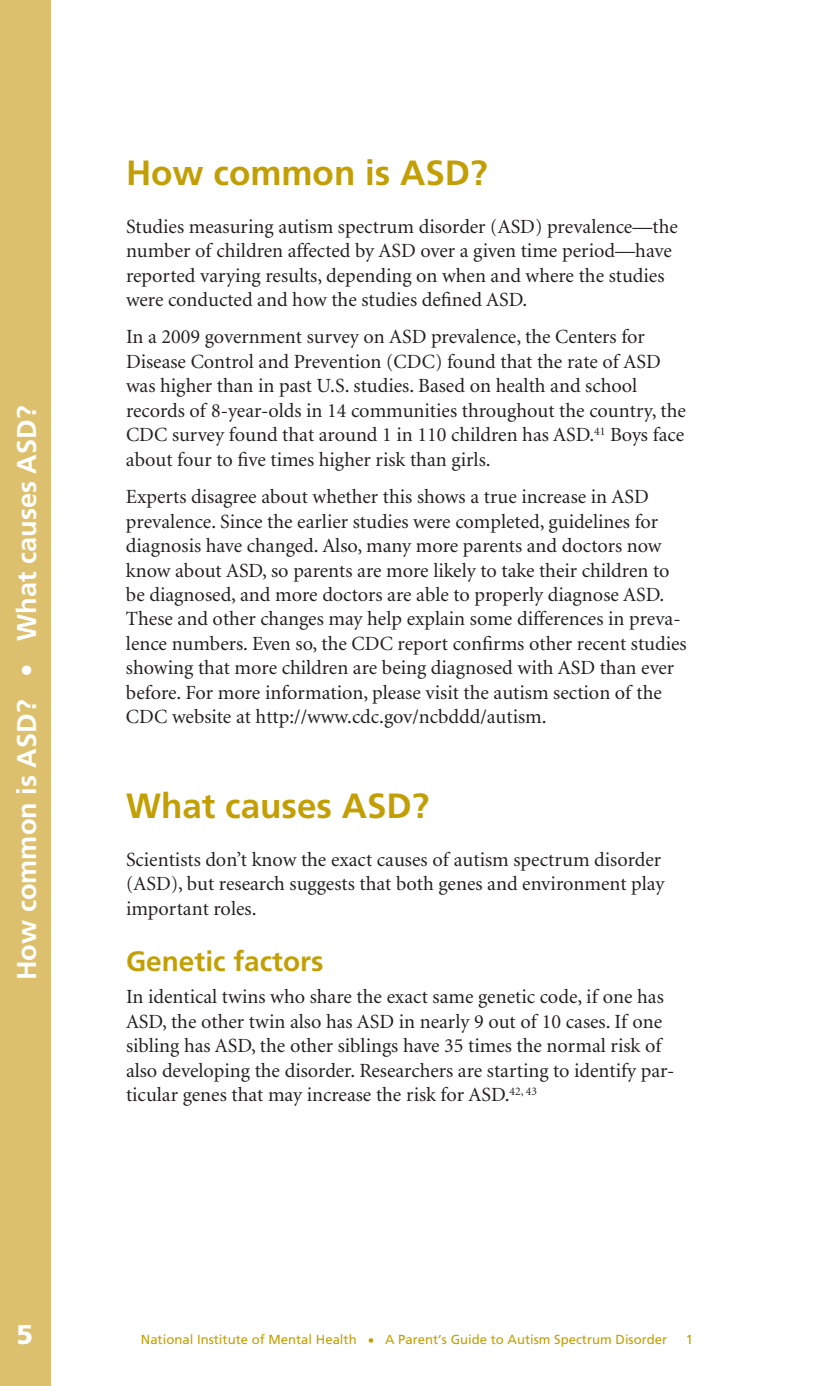
<style>
.page{position:relative;width:819px;height:1386px;background:#fff}
.page>*{position:absolute;margin:0;border:0;box-sizing:border-box;transform-origin:0 0}
.t1{font:700 35px "Frutiger";color:#c39f06}
.t2{font:700 28px "Frutiger";color:#c39f06}
.t3{font:700 27.12px "Frutiger";color:#fff}
.t4{font:900 27.12px "Frutiger";color:#fff}
.t5{font:20.12px/24.5px "Minion";color:#231f20}
.t6{font:13.12px "Frutiger";color:#c39f06}
</style>
<div class="page">
<div style="left:0;top:0;width:50px;height:1386px;background:#dcc06e"></div>
<h3 class="t3" style="left:11px;top:980px;width:576px;rotate:-90deg">How common is ASD? • What causes ASD?</h3>
<h2 class="t1" style="left:126px;top:152px;width:363px">How common is ASD?</h2>
<p class="t5" style="left:126px;top:215px;width:553px">Studies measuring autism spectrum disorder (ASD) prevalence—the number of children affected by ASD over a given time period—have reported varying results, depending on when and where the studies were conducted and how the studies defined ASD.</p>
<p class="t5" style="left:126px;top:326px;width:561px">In a 2009 government survey on ASD prevalence, the Centers for Disease Control and Prevention (CDC) found that the rate of ASD was higher than in past U.S. studies. Based on health and school records of 8-year-olds in 14 communities throughout the country, the CDC survey found that around 1 in 110 children has ASD.<sup>41</sup> Boys face about four to five times higher risk than girls.</p>
<p class="t5" style="left:126px;top:485px;width:562px">Experts disagree about whether this shows a true increase in ASD prevalence. Since the earlier studies were completed, guidelines for diagnosis have changed. Also, many more parents and doctors now know about ASD, so parents are more likely to take their children to be diagnosed, and more doctors are able to properly diagnose ASD.<br>These and other changes may help explain some differences in preva&shy;lence numbers. Even so, the CDC report confirms other recent studies showing that more children are being diagnosed with ASD than ever before. For more information, please visit the autism section of the CDC website at http://www.cdc.gov/ncbddd/autism.</p>
<h2 class="t1" style="left:126px;top:785px;width:305px">What causes ASD?</h2>
<p class="t5" style="left:126px;top:848px;width:540px">Scientists don’t know the exact causes of autism spectrum disorder (ASD), but research suggests that both genes and environment play important roles.</p>
<h3 class="t2" style="left:126px;top:945px;width:199px">Genetic factors</h3>
<p class="t5" style="left:126px;top:985px;width:550px">In identical twins who share the exact same genetic code, if one has ASD, the other twin also has ASD in nearly 9 out of 10 cases. If one sibling has ASD, the other siblings have 35 times the normal risk of also developing the disorder. Researchers are starting to identify par&shy;ticular genes that may increase the risk for ASD.<sup>42,</sup> <sup>43</sup></p>
<h3 class="t4" style="left:17px;top:1318px;width:18px">5</h3>
<p class="t6" style="left:141px;top:1332px;width:528px">National Institute of Mental Health • A Parent’s Guide to Autism Spectrum Disorder</p>
<p class="t6" style="left:686px;top:1332px;width:9px">1</p>
</div>
